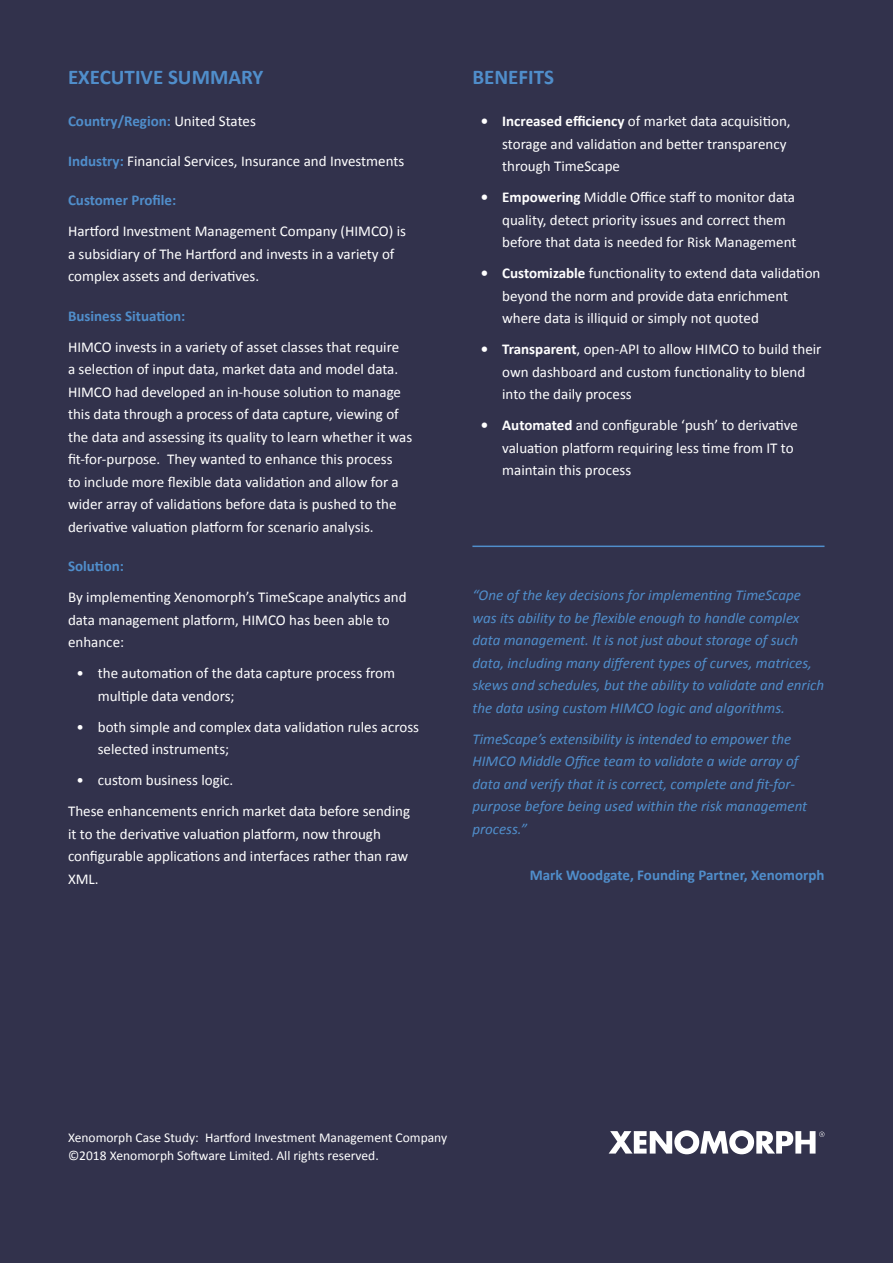
<style>
.page{position:relative;width:893px;height:1263px;background:#fff}
.page>*{position:absolute;margin:0;border:0;box-sizing:border-box;transform-origin:0 0}
.t1{font:700 21px "Calibri";color:#508ecb}
.t2{font:15px/22.5px "Calibri";color:#fff}
.t3{font:italic 15px/22.5px "Calibri";color:#508ecb}
.t4{font:700 15px "Calibri";color:#508ecb}
.t5{font:13.5px/18px "Calibri";color:#fff}
.s1{font-weight:400;color:#fff}
.s2{font-weight:700;color:#508ecb}
.s3{font-weight:700}
</style>
<div class="page">
<div style="left:0;top:1093px;width:893px;height:170px;background:#32324c"></div>
<svg style="left:609px;top:1130px;width:215px;height:24px"></svg>
<div style="left:0;top:0;width:893px;height:1101px;background:#32324c"></div>
<hr style="left:472px;top:546px;width:352px;height:1px;background:#508ecb">
<h1 class="t1" style="left:68px;top:63px;width:197px">EXECUTIVE SUMMARY</h1>
<h1 class="t1" style="left:472px;top:63px;width:83px">BENEFITS</h1>
<p class="t4" style="left:68px;top:111px;width:189px">Country/Region: <span class="s1">United States</span></p>
<p class="t2" style="left:68px;top:149px;width:338px"><span class="s2">Industry:</span> Financial Services, Insurance and Investments</p>
<p class="t4" style="left:68px;top:190px;width:110px">Customer Profile:</p>
<p class="t2" style="left:68px;top:220px;width:339px">Hartford Investment Management Company (HIMCO) is a subsidiary of The Hartford and invests in a variety of complex assets and derivatives.</p>
<p class="t4" style="left:68px;top:306px;width:119px">Business Situation:</p>
<p class="t2" style="left:68px;top:335px;width:346px">HIMCO invests in a variety of asset classes that require<br>a selection of input data, market data and model data.<br>HIMCO had developed an in-house solution to manage this data through a process of data capture, viewing of the data and assessing its quality to learn whether it was fit-for-purpose. They wanted to enhance this process<br>to include more flexible data validation and allow for a wider array of validations before data is pushed to the derivative valuation platform for scenario analysis.</p>
<p class="t4" style="left:68px;top:556px;width:57px">Solution:</p>
<p class="t2" style="left:68px;top:586px;width:340px">By implementing Xenomorph’s TimeScape analytics and data management platform, HIMCO has been able to enhance:</p>
<p class="t2" style="left:98px;top:662px;width:299px;text-indent:-21px">• the automation of the data capture process from multiple data vendors;</p>
<p class="t2" style="left:98px;top:715px;width:323px;text-indent:-21px">• both simple and complex data validation rules across selected instruments;</p>
<p class="t2" style="left:68px;top:765px;width:344px;line-height:31px;text-indent:9px">• custom business logic.<br>These enhancements enrich market data before sending</p>
<p class="t2" style="left:68px;top:822px;width:342px">it to the derivative valuation platform, now through configurable applications and interfaces rather than raw<br>XML.</p>
<p class="t2" style="left:502px;top:110px;width:290px;text-indent:-21px"><span class="s3">• Increased efficiency</span> of market data acquisition, storage and validation and better transparency through TimeScape</p>
<p class="t2" style="left:502px;top:186px;width:296px;text-indent:-21px"><span class="s3">• Empowering</span> Middle Office staff to monitor data quality, detect priority issues and correct them before that data is needed for Risk Management</p>
<p class="t2" style="left:502px;top:262px;width:320px;text-indent:-21px"><span class="s3">• Customizable</span> functionality to extend data validation beyond the norm and provide data enrichment where data is illiquid or simply not quoted</p>
<p class="t2" style="left:502px;top:338px;width:321px;text-indent:-21px"><span class="s3">• Transparent</span>, open-API to allow HIMCO to build their own dashboard and custom functionality to blend into the daily process</p>
<p class="t2" style="left:502px;top:414px;width:297px;text-indent:-21px"><span class="s3">• Automated</span> and configurable ‘push’ to derivative valuation platform requiring less time from IT to maintain this process</p>
<p class="t3" style="left:472px;top:583px;width:353px">“One of the key decisions for implementing TimeScape was its ability to be flexible enough to handle complex data management. It is not just about storage of such data, including many different types of curves, matrices, skews and schedules, but the ability to validate and enrich the data using custom HIMCO logic and algorithms.</p>
<p class="t3" style="left:472px;top:727px;width:336px">TimeScape’s extensibility is intended to empower the HIMCO Middle Office team to validate a wide array of data and verify that it is correct, complete and fit-for&shy;purpose before being used within the risk management process.”</p>
<p class="t4" style="left:530px;top:866px;width:296px">Mark Woodgate, Founding Partner, Xenomorph</p>
<p class="t5" style="left:68px;top:1128px;width:381px">Xenomorph Case Study: Hartford Investment Management Company ©2018 Xenomorph Software Limited. All rights reserved.</p>
</div>
